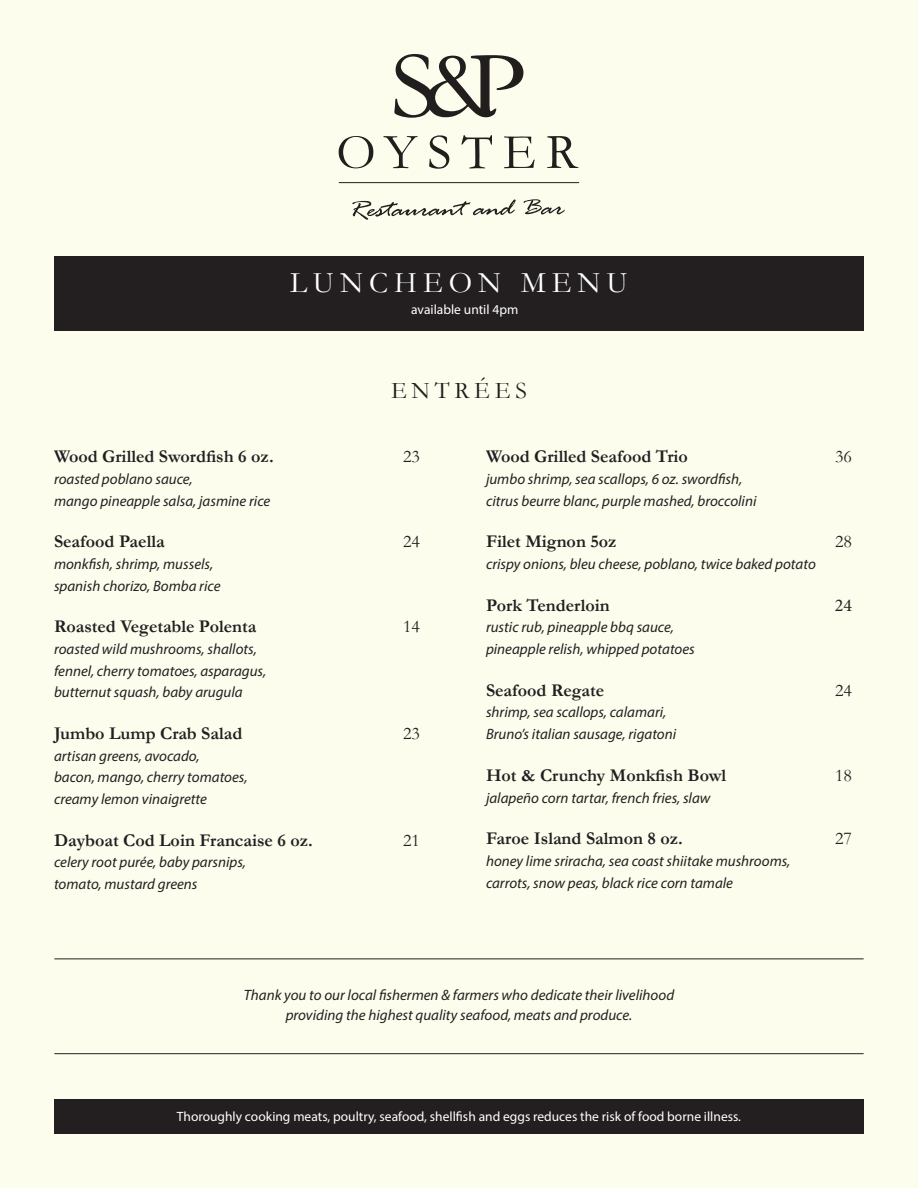
<style>
.page{position:relative;width:918px;height:1188px;background:#fdfdee}
.page>*{position:absolute;margin:0;border:0;box-sizing:border-box;transform-origin:0 0}
.t1{font:30px "Garamond";letter-spacing:.2em;color:#fff}
.t2{font:24px "Garamond";letter-spacing:.2em;color:#231f20}
.t3{font:700 18px "Garamond";color:#231f20}
.t4{font:18px "Garamond";color:#231f20}
.t5{font:18px "Minion Pro";color:#231f20}
.t6{font:italic 15px/21.6px "Myriad Pro";color:#231f20}
.t7{font:13.5px "Myriad Pro";color:#fff}
</style>
<div class="page">
<svg style="left:394px;top:54px;width:129px;height:64px"></svg>
<svg style="left:352px;top:199px;width:164px;height:21px"></svg>
<svg style="left:524px;top:199px;width:41px;height:15px"></svg>
<svg style="left:339px;top:136px;width:34px;height:32px"></svg>
<svg style="left:383px;top:136px;width:35px;height:32px"></svg>
<svg style="left:429px;top:135px;width:20px;height:34px"></svg>
<svg style="left:461px;top:135px;width:31px;height:34px"></svg>
<svg style="left:504px;top:136px;width:31px;height:32px"></svg>
<svg style="left:547px;top:136px;width:31px;height:32px"></svg>
<hr style="left:339px;top:182px;width:240px;height:1px;background:#231f20">
<div style="left:54px;top:256px;width:810px;height:75px;background:#231f20"></div>
<div style="left:54px;top:1100px;width:810px;height:34px;background:#231f20"></div>
<hr style="left:54px;top:959px;width:810px;height:1px;background:#231f20">
<hr style="left:54px;top:1053px;width:810px;height:1px;background:#231f20">
<h1 class="t1" style="left:290px;top:262px;width:339px">LUNCHEON MENU</h1>
<p class="t7" style="left:411px;top:301px;width:109px">available until 4pm</p>
<h2 class="t2" style="left:391px;top:374px;width:137px">ENTRÉES</h2>
<p class="t3" style="left:54px;top:444px;width:221px">Wood Grilled Swordfish 6 oz.</p>
<p class="t4" style="left:403px;top:445px;width:18px">23</p>
<p class="t6" style="left:54px;top:468px;width:218px">roasted poblano sauce,<br>mango pineapple salsa, jasmine rice</p>
<p class="t3" style="left:54px;top:529px;width:112px">Seafood Paella</p>
<p class="t4" style="left:403px;top:530px;width:18px">24</p>
<p class="t6" style="left:54px;top:553px;width:168px">monkfish, shrimp, mussels, spanish chorizo, Bomba rice</p>
<p class="t3" style="left:54px;top:614px;width:204px">Roasted Vegetable Polenta</p>
<p class="t4" style="left:403px;top:615px;width:18px">14</p>
<p class="t6" style="left:54px;top:638px;width:214px">roasted wild mushrooms, shallots, fennel, cherry tomatoes, asparagus, butternut squash, baby arugula</p>
<p class="t3" style="left:54px;top:721px;width:190px">Jumbo Lump Crab Salad</p>
<p class="t4" style="left:403px;top:721px;width:18px">23</p>
<p class="t6" style="left:54px;top:745px;width:195px">artisan greens, avocado,<br>bacon, mango, cherry tomatoes, creamy lemon vinaigrette</p>
<p class="t3" style="left:54px;top:828px;width:260px">Dayboat Cod Loin Francaise 6 oz.</p>
<p class="t4" style="left:403px;top:828px;width:18px">21</p>
<p class="t6" style="left:54px;top:851px;width:194px">celery root purée, baby parsnips, tomato, mustard greens</p>
<p class="t3" style="left:486px;top:444px;width:203px">Wood Grilled Seafood Trio</p>
<p class="t4" style="left:835px;top:445px;width:18px">36</p>
<p class="t6" style="left:486px;top:468px;width:272px">jumbo shrimp, sea scallops, 6 oz. swordfish, citrus beurre blanc, purple mashed, broccolini</p>
<p class="t3" style="left:486px;top:529px;width:132px">Filet Mignon 5oz</p>
<p class="t4" style="left:835px;top:530px;width:18px">28</p>
<p class="t6" style="left:486px;top:553px;width:331px">crispy onions, bleu cheese, poblano, twice baked potato</p>
<p class="t3" style="left:486px;top:593px;width:125px">Pork Tenderloin</p>
<p class="t5" style="left:835px;top:593px;width:19px">24</p>
<p class="t6" style="left:486px;top:616px;width:210px">rustic rub, pineapple bbq sauce, pineapple relish, whipped potatoes</p>
<p class="t3" style="left:486px;top:678px;width:120px">Seafood Regate</p>
<p class="t4" style="left:835px;top:678px;width:18px">24</p>
<p class="t6" style="left:486px;top:701px;width:192px">shrimp, sea scallops, calamari,<br>Bruno’s italian sausage, rigatoni</p>
<p class="t3" style="left:486px;top:763px;width:242px">Hot &amp; Crunchy Monkfish Bowl</p>
<p class="t4" style="left:835px;top:763px;width:18px">18</p>
<p class="t6" style="left:486px;top:786px;width:226px">jalapeño corn tartar, french fries, slaw</p>
<p class="t3" style="left:486px;top:826px;width:198px">Faroe Island Salmon 8 oz.</p>
<p class="t4" style="left:835px;top:827px;width:18px">27</p>
<p class="t6" style="left:486px;top:850px;width:306px">honey lime sriracha, sea coast shiitake mushrooms, carrots, snow peas, black rice corn tamale</p>
<p class="t6" style="left:244px;top:985px;width:432px;line-height:19.5px;text-align:center">Thank you to our local fishermen &amp; farmers who dedicate their livelihood providing the highest quality seafood, meats and produce.</p>
<p class="t7" style="left:177px;top:1108px;width:566px">Thoroughly cooking meats, poultry, seafood, shellfish and eggs reduces the risk of food borne illness.</p>
</div>
